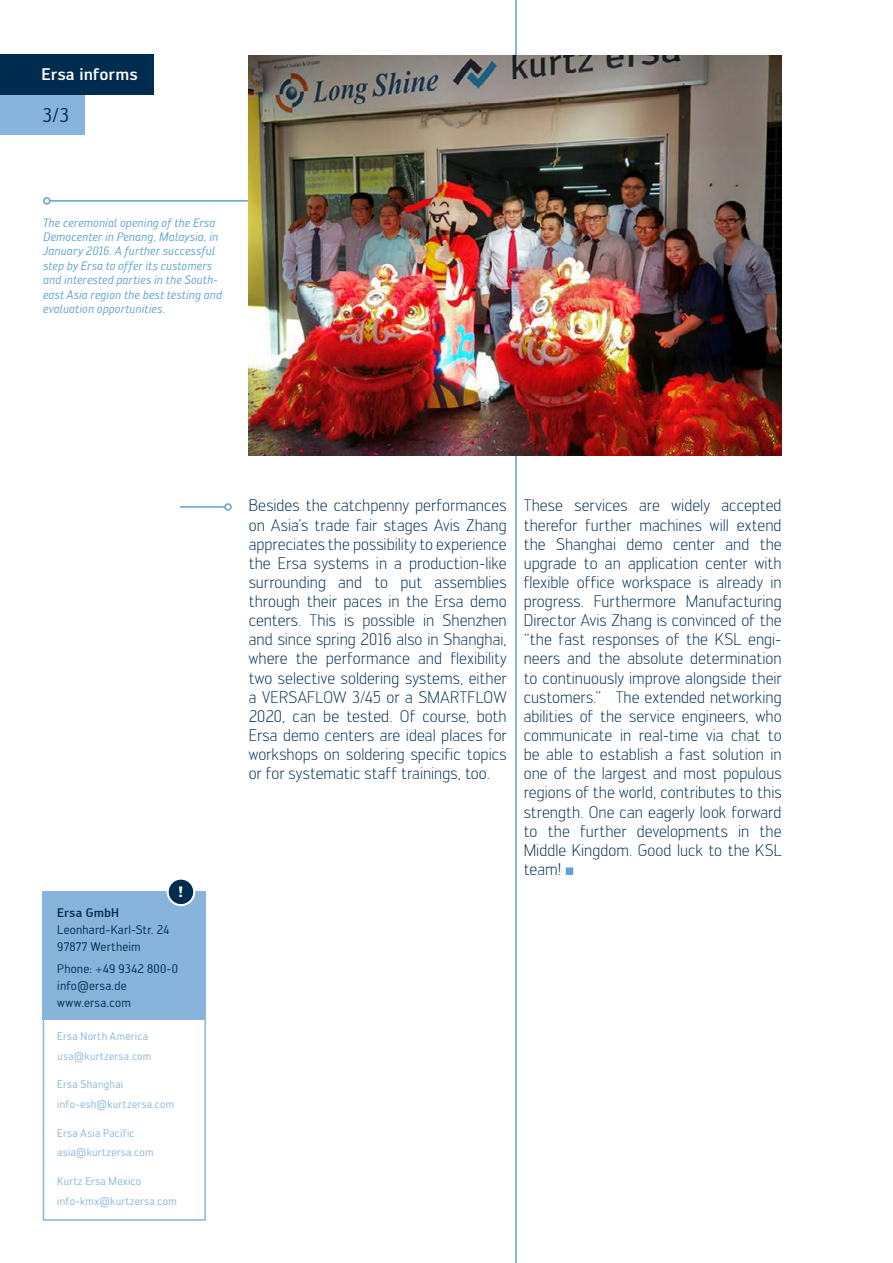
<style>
.page{position:relative;width:893px;height:1263px;background:#fff}
.page>*{position:absolute;margin:0;border:0;box-sizing:border-box;transform-origin:0 0}
.t1{font:19.5px "Engel";color:#002c50}
.t2{font:300 16.5px/19.2px "Engel";color:#002c50;text-align:justify}
.t3{font:500 16.5px "Engel";color:#fff}
.t4{font:700 14.7px "Engel";color:#fff}
.t5{font:12.3px/17.4px "Engel";letter-spacing:.01em;color:#002c50}
.t6{font:500 12.3px "Engel";letter-spacing:.015em;color:#002c50}
.t7{font:italic 12px/14.4px "Engel";letter-spacing:.01em;color:#61a2d1}
.t8{font:10.8px/19.8px "Engel";letter-spacing:.025em;color:#88b4db}
</style>
<div class="page">
<hr style="left:515px;top:0;width:2px;height:1263px;background:#60a2d4">
<div style="left:0;top:94px;width:85px;height:41px;background:#88b4db"></div>
<div style="left:0;top:54px;width:153px;height:40px;background:#002c50"></div>
<div style="left:43px;top:893px;width:163px;height:328px;border:2px solid #88b4db"></div>
<div style="left:43px;top:891px;width:163px;height:129px;background:#88b4db"></div>
<div style="left:168px;top:879px;width:26px;height:26px;background:#002c50;border-radius:50%"></div>
<div style="left:167px;top:878px;width:28px;height:28px;border:2px solid #fff;border-radius:50%"></div>
<hr style="left:50px;top:200px;width:278px;height:2px;background:#60a2d4">
<div style="left:43px;top:197px;width:8px;height:8px;border:2px solid #60a2d4;border-radius:50%"></div>
<div style="left:566px;top:867px;width:7px;height:8px;background:#61a2d1;border:2px solid #61a2d1"></div>
<img style="left:249px;top:56px;width:533px;height:399px">
<hr style="left:180px;top:506px;width:45px;height:2px;background:#60a2d4">
<div style="left:224px;top:503px;width:8px;height:8px;border:2px solid #60a2d4;border-radius:50%"></div>
<p class="t3" style="left:42px;top:65px;width:97px">Ersa informs</p>
<p class="t1" style="left:43px;top:104px;width:28px">3/3</p>
<p class="t7" style="left:43px;top:215px;width:181px">The ceremonial opening of the Ersa Democenter in Penang, Malaysia, in January 2016. A further successful step by Ersa to offer its customers and interested parties in the South&shy;east Asia region the best testing and evaluation opportunities.</p>
<p class="t4" style="left:178px;top:883px;width:7px">!</p>
<p class="t6" style="left:57px;top:905px;width:63px">Ersa GmbH</p>
<p class="t5" style="left:57px;top:921px;width:114px">Leonhard-Karl-Str. 24<br>97877 Wertheim</p>
<p class="t5" style="left:57px;top:959px;width:122px">Phone: +49 9342 800-0 info@ersa.de www.ersa.com</p>
<p class="t8" style="left:57px;top:1026px;width:95px">Ersa North America usa@kurtzersa.com</p>
<p class="t8" style="left:57px;top:1074px;width:118px">Ersa Shanghai info-esh@kurtzersa.com</p>
<p class="t8" style="left:57px;top:1123px;width:98px">Ersa Asia Pacific asia@kurtzersa.com</p>
<p class="t8" style="left:57px;top:1171px;width:121px">Kurtz Ersa Mexico info-kmx@kurtzersa.com</p>
<p class="t2" style="left:249px;top:496px;width:259px">Besides the catchpenny performances on Asia’s trade fair stages Avis Zhang appreciates the possibility to experience the Ersa systems in a production-like surrounding and to put assemblies through their paces in the Ersa demo centers. This is possible in Shenzhen and since spring 2016 also in Shanghai, where the performance and flexibility two selective soldering systems, either a VERSAFLOW 3/45 or a SMARTFLOW 2020, can be tested. Of course, both Ersa demo centers are ideal places for workshops on soldering specific topics or for systematic staff trainings, too.</p>
<p class="t2" style="left:524px;top:496px;width:259px">These services are widely accepted therefor further machines will extend the Shanghai demo center and the upgrade to an application center with flexible office workspace is already in progress. Furthermore Manufacturing Director Avis Zhang is convinced of the “the fast responses of the KSL engi&shy;neers and the absolute determination to continuously improve alongside their customers.” The extended networking abilities of the service engineers, who communicate in real-time via chat to be able to establish a fast solution in one of the largest and most populous regions of the world, contributes to this strength. One can eagerly look forward to the further developments in the Middle Kingdom. Good luck to the KSL team!</p>
</div>
